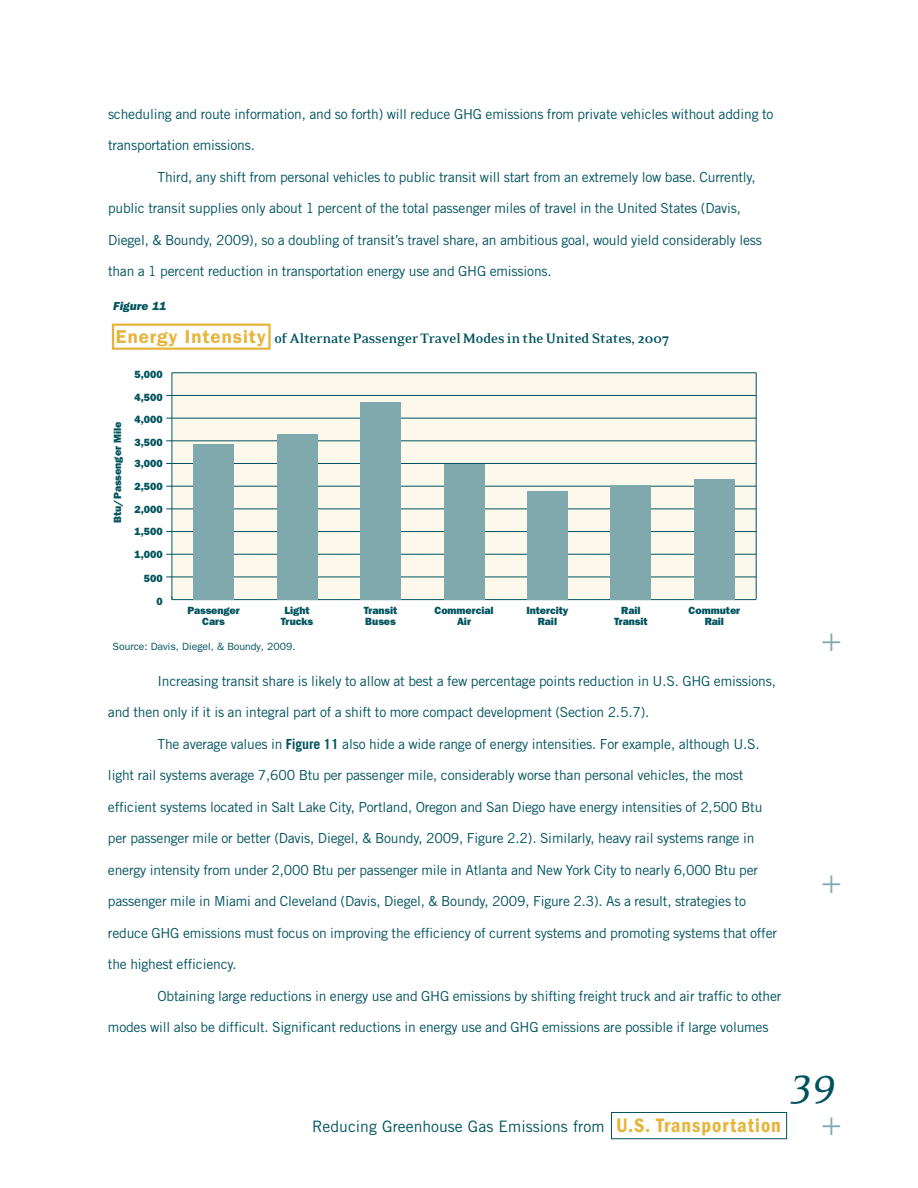
<style>
.page{position:relative;width:918px;height:1188px;background:#fff}
.page>*{position:absolute;margin:0;border:0;box-sizing:border-box;transform-origin:0 0}
.t1{font:italic 45px "Eidetic Serif";color:#00535e}
.t2{font:300 expanded 30px "Akzidenz Grotesk BE";color:#80a9ae}
.t3{font:700 15.75px "Eidetic Serif";letter-spacing:-.045em;color:#00535e}
.t4{font:15.75px "Trade Gothic";color:#00535e}
.t5{font:13.8px "Trade Gothic";letter-spacing:-.015em;color:#00535e}
.t6{font:12px "ITC Franklin Gothic Std Hvy It";color:#00535e}
.t7{font:10.5px/11.2px "ITC Franklin Gothic Std Hvy";letter-spacing:-.005em;color:#00535e;text-align:center}
.t8{font:10.5px "ITC Franklin Gothic Std";color:#00535e}
.s1{font-family:"ITC Franklin Gothic Std";font-weight:600;font-size:18.75px;color:#e5b53b}
.s2{font-weight:700}
.s3{font-family:"ITC Franklin Gothic Std Dm Cd";font-size:20.25px;color:#e5b53b}
</style>
<div class="page">
<div style="left:611px;top:1112px;width:176px;height:27px;border:1px solid #00535e"></div>
<div style="left:173px;top:373px;width:582px;height:227px;background:#fcf8eb"></div>
<hr style="left:172px;top:599px;width:584px;height:1px;background:#00535e">
<hr style="left:756px;top:373px;width:1px;height:226px;background:#00535e">
<hr style="left:172px;top:373px;width:1px;height:227px;background:#00535e">
<hr style="left:166px;top:577px;width:590px;height:1px;background:#00535e">
<hr style="left:166px;top:554px;width:590px;height:1px;background:#00535e">
<hr style="left:166px;top:531px;width:590px;height:1px;background:#00535e">
<hr style="left:166px;top:509px;width:590px;height:1px;background:#00535e">
<hr style="left:166px;top:486px;width:590px;height:1px;background:#00535e">
<hr style="left:166px;top:463px;width:590px;height:1px;background:#00535e">
<hr style="left:166px;top:441px;width:590px;height:1px;background:#00535e">
<hr style="left:166px;top:418px;width:590px;height:1px;background:#00535e">
<hr style="left:166px;top:395px;width:590px;height:1px;background:#00535e">
<hr style="left:172px;top:373px;width:584px;height:1px;background:#00535e">
<div style="left:194px;top:444px;width:40px;height:156px;background:#80a9ae"></div>
<div style="left:277px;top:434px;width:40px;height:166px;background:#80a9ae"></div>
<div style="left:361px;top:402px;width:40px;height:198px;background:#80a9ae"></div>
<div style="left:444px;top:464px;width:40px;height:136px;background:#80a9ae"></div>
<div style="left:527px;top:491px;width:41px;height:109px;background:#80a9ae"></div>
<div style="left:611px;top:485px;width:40px;height:115px;background:#80a9ae"></div>
<div style="left:694px;top:479px;width:40px;height:121px;background:#80a9ae"></div>
<div style="left:112px;top:324px;width:159px;height:26px;border:2px solid #e5b53b"></div>
<p class="t5" style="left:108px;top:106px;width:667px">scheduling and route information, and so forth) will reduce GHG emissions from private vehicles without adding to</p>
<p class="t5" style="left:108px;top:137px;width:149px">transportation emissions.</p>
<p class="t5" style="left:158px;top:169px;width:600px">Third, any shift from personal vehicles to public transit will start from an extremely low base. Currently,</p>
<p class="t5" style="left:108px;top:200px;width:635px">public transit supplies only about 1 percent of the total passenger miles of travel in the United States (Davis,</p>
<p class="t5" style="left:108px;top:232px;width:656px">Diegel, &amp; Boundy, 2009), so a doubling of transit’s travel share, an ambitious goal, would yield considerably less</p>
<p class="t5" style="left:108px;top:263px;width:445px">than a 1 percent reduction in transportation energy use and GHG emissions.</p>
<p class="t6" style="left:113px;top:299px;width:55px">Figure 11</p>
<p class="t3" style="left:116px;top:330px;width:555px"><span class="s1">Energy Intensity</span> of Alternate Passenger Travel Modes in the United States, 2007</p>
<p class="t7" style="left:135px;top:369px;width:30px">5,000</p>
<p class="t7" style="left:112px;top:523px;width:103px;rotate:-90deg">Btu/Passenger Mile</p>
<p class="t7" style="left:135px;top:391px;width:30px">4,500</p>
<p class="t7" style="left:135px;top:414px;width:30px">4,000</p>
<p class="t7" style="left:135px;top:437px;width:30px">3,500</p>
<p class="t7" style="left:135px;top:458px;width:30px">3,000</p>
<p class="t7" style="left:135px;top:481px;width:30px">2,500</p>
<p class="t7" style="left:135px;top:503px;width:30px">2,000</p>
<p class="t7" style="left:135px;top:526px;width:30px">1,500</p>
<p class="t7" style="left:135px;top:549px;width:30px">1,000</p>
<p class="t7" style="left:144px;top:573px;width:20px">500</p>
<p class="t7" style="left:156px;top:596px;width:8px">0</p>
<p class="t7" style="left:187px;top:604px;width:54px">Passenger<br>Cars</p>
<p class="t7" style="left:281px;top:604px;width:34px">Light<br>Trucks</p>
<p class="t8" style="left:112px;top:640px;width:185px">Source: Davis, Diegel, &amp; Boundy, 2009.</p>
<p class="t7" style="left:364px;top:604px;width:35px;text-align:left">Transit<br>Buses</p>
<p class="t7" style="left:434px;top:604px;width:61px">Commercial<br>Air</p>
<p class="t7" style="left:526px;top:604px;width:44px">Intercity<br>Rail</p>
<p class="t7" style="left:614px;top:604px;width:35px">Rail<br>Transit</p>
<p class="t7" style="left:689px;top:604px;width:53px">Commuter<br>Rail</p>
<p class="t5" style="left:158px;top:673px;width:620px">Increasing transit share is likely to allow at best a few percentage points reduction in U.S. GHG emissions,</p>
<p class="t5" style="left:108px;top:704px;width:543px">and then only if it is an integral part of a shift to more compact development (Section 2.5.7).</p>
<p class="t5" style="left:158px;top:736px;width:604px">The average values in <span class="s2">Figure 11</span> also hide a wide range of energy intensities. For example, although U.S.</p>
<p class="t5" style="left:108px;top:767px;width:637px">light rail systems average 7,600 Btu per passenger mile, considerably worse than personal vehicles, the most</p>
<p class="t5" style="left:108px;top:799px;width:656px">efficient systems located in Salt Lake City, Portland, Oregon and San Diego have energy intensities of 2,500 Btu</p>
<p class="t5" style="left:108px;top:830px;width:648px">per passenger mile or better (Davis, Diegel, &amp; Boundy, 2009, Figure 2.2). Similarly, heavy rail systems range in</p>
<p class="t5" style="left:108px;top:861px;width:652px">energy intensity from under 2,000 Btu per passenger mile in Atlanta and New York City to nearly 6,000 Btu per</p>
<p class="t5" style="left:108px;top:893px;width:640px">passenger mile in Miami and Cleveland (Davis, Diegel, &amp; Boundy, 2009, Figure 2.3). As a result, strategies to</p>
<p class="t5" style="left:108px;top:924px;width:671px">reduce GHG emissions must focus on improving the efficiency of current systems and promoting systems that offer</p>
<p class="t5" style="left:108px;top:956px;width:130px">the highest efficiency.</p>
<p class="t5" style="left:158px;top:987px;width:626px">Obtaining large reductions in energy use and GHG emissions by shifting freight truck and air traffic to other</p>
<p class="t5" style="left:108px;top:1019px;width:662px">modes will also be difficult. Significant reductions in energy use and GHG emissions are possible if large volumes</p>
<h2 class="t2" style="left:821px;top:623px;width:22px">+</h2>
<h2 class="t2" style="left:821px;top:866px;width:22px">+</h2>
<p class="t4" style="left:312px;top:1117px;width:470px">Reducing Greenhouse Gas Emissions from <span class="s3">U.S. Transportation</span></p>
<h1 class="t1" style="left:790px;top:1058px;width:49px">39</h1>
<h2 class="t2" style="left:821px;top:1108px;width:22px">+</h2>
</div>
